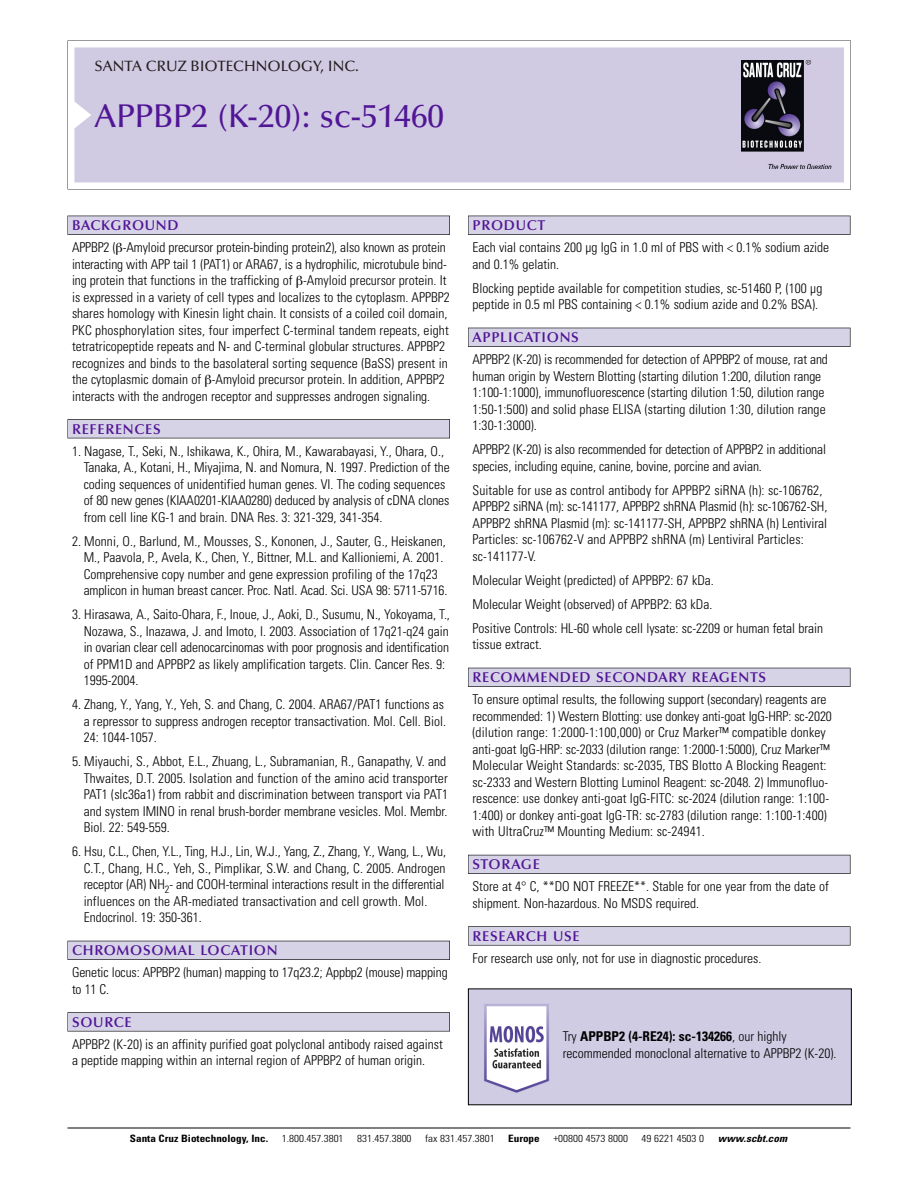
<style>
.page{position:relative;width:918px;height:1188px;background:#fff}
.page>*{position:absolute;margin:0;border:0;box-sizing:border-box;transform-origin:0 0}
.t1{font:500 33px "Optima";color:#511695}
.t2{font:500 15px "Optima";color:#231f20}
.t3{font:600 14.25px "Optima";letter-spacing:.05em;color:#511695}
.t4{font:300 condensed 13.5px/16.5px "Univers";color:#000}
.t5{font:300 condensed 10.2px "Univers";color:#000;scale:1.1 1}
.t6{font:700 condensed 10.2px "Univers";color:#000;scale:1.1 1}
.t7{font:italic 700 condensed 10.2px "Univers";letter-spacing:.005em;color:#000;scale:1.1 1}
.s1{font-weight:700}
</style>
<div class="page">
<svg style="left:68px;top:40px;width:783px;height:149px"></svg>
<div style="left:74px;top:47px;width:770px;height:135px;background:#d1cae3"></div>
<img style="left:741px;top:60px;width:90px;height:108px">
<div style="left:68px;top:216px;width:382px;height:19px;background:#525155"></div>
<div style="left:68px;top:216px;width:381px;height:18px;background:#d7d3e7"></div>
<div style="left:68px;top:419px;width:382px;height:19px;background:#525155"></div>
<div style="left:68px;top:420px;width:381px;height:18px;background:#d7d3e7"></div>
<div style="left:68px;top:941px;width:382px;height:19px;background:#525158"></div>
<div style="left:68px;top:941px;width:381px;height:18px;background:#d7d3e7"></div>
<div style="left:68px;top:1012px;width:382px;height:19px;background:#575759"></div>
<div style="left:68px;top:1013px;width:381px;height:18px;background:#d7d3e7"></div>
<div style="left:468px;top:216px;width:382px;height:19px;background:#525155"></div>
<div style="left:468px;top:216px;width:382px;height:18px;background:#d7d3e7"></div>
<div style="left:468px;top:328px;width:382px;height:19px;background:#515055"></div>
<div style="left:468px;top:328px;width:382px;height:18px;background:#d7d3e7"></div>
<div style="left:468px;top:668px;width:382px;height:19px;background:#525158"></div>
<div style="left:468px;top:668px;width:382px;height:18px;background:#d7d3e7"></div>
<div style="left:468px;top:855px;width:382px;height:19px;background:#54535a"></div>
<div style="left:468px;top:855px;width:382px;height:18px;background:#d7d3e7"></div>
<svg style="left:468px;top:926px;width:382px;height:20px"></svg>
<div style="left:468px;top:927px;width:382px;height:18px;background:#d7d3e7"></div>
<hr style="left:68px;top:1128px;width:782px;height:1px;background:#000">
<img style="left:470px;top:990px;width:380px;height:113px">
<p class="t2" style="left:94px;top:61px;width:266px">SANTA CRUZ BIOTECHNOLOGY, INC.</p>
<h1 class="t1" style="left:94px;top:103px;width:351px">APPBP2 (K-20): sc-51460</h1>
<p class="t3" style="left:72px;top:219px;width:108px">BACKGROUND</p>
<p class="t4" style="left:72px;top:240px;width:379px">APPBP2 ( -Amyloid precursor protein-binding protein2), also known as protein interacting with APP tail 1 (PAT1) or ARA67, is a hydrophilic, microtubule bind&shy;ing protein that functions in the trafficking of -Amyloid precursor protein. It is expressed in a variety of cell types and localizes to the cytoplasm. APPBP2 shares homology with Kinesin light chain. It consists of a coiled coil domain, PKC phosphorylation sites, four imperfect C-terminal tandem repeats, eight tetratricopeptide repeats and N- and C-terminal globular structures. APPBP2 recognizes and binds to the basolateral sorting sequence (BaSS) present in the cytoplasmic domain of -Amyloid precursor protein. In addition, APPBP2 interacts with the androgen receptor and suppresses androgen signaling.</p>
<p class="t3" style="left:72px;top:423px;width:90px">REFERENCES</p>
<p class="t4" style="left:84px;top:444px;width:368px;text-indent:-12px">1. Nagase, T., Seki, N., Ishikawa, K., Ohira, M., Kawarabayasi, Y., Ohara, O., Tanaka, A., Kotani, H., Miyajima, N. and Nomura, N. 1997. Prediction of the coding sequences of unidentified human genes. VI. The coding sequences of 80 new genes (KIAA0201-KIAA0280) deduced by analysis of cDNA clones from cell line KG-1 and brain. DNA Res. 3: 321-329, 341-354.</p>
<p class="t4" style="left:84px;top:534px;width:365px;text-indent:-12px">2. Monni, O., Barlund, M., Mousses, S., Kononen, J., Sauter, G., Heiskanen, M., Paavola, P., Avela, K., Chen, Y., Bittner, M.L. and Kallioniemi, A. 2001.<br>Comprehensive copy number and gene expression profiling of the 17q23 amplicon in human breast cancer. Proc. Natl. Acad. Sci. USA 98: 5711-5716.</p>
<p class="t4" style="left:84px;top:607px;width:368px;text-indent:-12px">3. Hirasawa, A., Saito-Ohara, F., Inoue, J., Aoki, D., Susumu, N., Yokoyama, T., Nozawa, S., Inazawa, J. and Imoto, I. 2003. Association of 17q21-q24 gain in ovarian clear cell adenocarcinomas with poor prognosis and identification of PPM1D and APPBP2 as likely amplification targets. Clin. Cancer Res. 9:<br>1995-2004.</p>
<p class="t4" style="left:84px;top:697px;width:364px;text-indent:-12px">4. Zhang, Y., Yang, Y., Yeh, S. and Chang, C. 2004. ARA67/PAT1 functions as a repressor to suppress androgen receptor transactivation. Mol. Cell. Biol.<br>24: 1044-1057.</p>
<p class="t4" style="left:84px;top:754px;width:366px;text-indent:-12px">5. Miyauchi, S., Abbot, E.L., Zhuang, L., Subramanian, R., Ganapathy, V. and Thwaites, D.T. 2005. Isolation and function of the amino acid transporter PAT1 (slc36a1) from rabbit and discrimination between transport via PAT1 and system IMINO in renal brush-border membrane vesicles. Mol. Membr.<br>Biol. 22: 549-559.</p>
<p class="t4" style="left:84px;top:844px;width:364px;text-indent:-12px">6. Hsu, C.L., Chen, Y.L., Ting, H.J., Lin, W.J., Yang, Z., Zhang, Y., Wang, L., Wu, C.T., Chang, H.C., Yeh, S., Pimplikar, S.W. and Chang, C. 2005. Androgen receptor (AR) NH<sub>2</sub>- and COOH-terminal interactions result in the differential influences on the AR-mediated transactivation and cell growth. Mol.<br>Endocrinol. 19: 350-361.</p>
<p class="t3" style="left:72px;top:945px;width:207px">CHROMOSOMAL LOCATION</p>
<p class="t4" style="left:72px;top:965px;width:377px">Genetic locus: APPBP2 (human) mapping to 17q23.2; Appbp2 (mouse) mapping to 11 C.</p>
<p class="t3" style="left:72px;top:1016px;width:61px">SOURCE</p>
<p class="t4" style="left:72px;top:1037px;width:372px">APPBP2 (K-20) is an affinity purified goat polyclonal antibody raised against a peptide mapping within an internal region of APPBP2 of human origin.</p>
<p class="t3" style="left:473px;top:219px;width:74px">PRODUCT</p>
<p class="t4" style="left:473px;top:240px;width:358px">Each vial contains 200 µg IgG in 1.0 ml of PBS with &lt; 0.1% sodium azide and 0.1% gelatin.</p>
<p class="t4" style="left:473px;top:281px;width:351px">Blocking peptide available for competition studies, sc-51460 P, (100 µg peptide in 0.5 ml PBS containing &lt; 0.1% sodium azide and 0.2% BSA).</p>
<p class="t3" style="left:473px;top:332px;width:108px">APPLICATIONS</p>
<p class="t4" style="left:473px;top:352px;width:357px">APPBP2 (K-20) is recommended for detection of APPBP2 of mouse, rat and human origin by Western Blotting (starting dilution 1:200, dilution range 1:100-1:1000), immunofluorescence (starting dilution 1:50, dilution range 1:50-1:500) and solid phase ELISA (starting dilution 1:30, dilution range 1:30-1:3000).</p>
<p class="t4" style="left:473px;top:442px;width:355px">APPBP2 (K-20) is also recommended for detection of APPBP2 in additional species, including equine, canine, bovine, porcine and avian.</p>
<p class="t4" style="left:473px;top:483px;width:356px">Suitable for use as control antibody for APPBP2 siRNA (h): sc-106762, APPBP2 siRNA (m): sc-141177, APPBP2 shRNA Plasmid (h): sc-106762-SH, APPBP2 shRNA Plasmid (m): sc-141177-SH, APPBP2 shRNA (h) Lentiviral Particles: sc-106762-V and APPBP2 shRNA (m) Lentiviral Particles: sc-141177-V.</p>
<p class="t4" style="left:473px;top:569px;width:352px;line-height:24px">Molecular Weight (predicted) of APPBP2: 67 kDa.<br>Molecular Weight (observed) of APPBP2: 63 kDa.<br>Positive Controls: HL-60 whole cell lysate: sc-2209 or human fetal brain</p>
<p class="t4" style="left:473px;top:637px;width:71px">tissue extract.</p>
<p class="t3" style="left:473px;top:672px;width:295px">RECOMMENDED SECONDARY REAGENTS</p>
<p class="t4" style="left:473px;top:692px;width:361px">To ensure optimal results, the following support (secondary) reagents are recommended: 1) Western Blotting: use donkey anti-goat IgG-HRP: sc-2020 (dilution range: 1:2000-1:100,000) or Cruz Marker™ compatible donkey anti-goat IgG-HRP: sc-2033 (dilution range: 1:2000-1:5000), Cruz Marker™ Molecular Weight Standards: sc-2035, TBS Blotto A Blocking Reagent: sc-2333 and Western Blotting Luminol Reagent: sc-2048. 2) Immunofluo&shy;rescence: use donkey anti-goat IgG-FITC: sc-2024 (dilution range: 1:100- 1:400) or donkey anti-goat IgG-TR: sc-2783 (dilution range: 1:100-1:400) with UltraCruz™ Mounting Medium: sc-24941.</p>
<p class="t3" style="left:473px;top:859px;width:69px">STORAGE</p>
<p class="t4" style="left:473px;top:879px;width:358px">Store at 4° C, **DO NOT FREEZE**. Stable for one year from the date of shipment. Non-hazardous. No MSDS required.</p>
<p class="t3" style="left:473px;top:930px;width:109px">RESEARCH USE</p>
<p class="t4" style="left:473px;top:951px;width:290px">For research use only, not for use in diagnostic procedures.</p>
<p class="t4" style="left:563px;top:1029px;width:275px">Try <span class="s1">APPBP2 (4-RE24): sc-134266</span>, our highly recommended monoclonal alternative to APPBP2 (K-20).</p>
<p class="t6" style="left:130px;top:1135px;width:127px">Santa Cruz Biotechnology, Inc.</p>
<p class="t5" style="left:282px;top:1135px;width:58px">1.800.457.3801</p>
<p class="t5" style="left:357px;top:1135px;width:51px">831.457.3800</p>
<p class="t5" style="left:425px;top:1135px;width:65px">fax 831.457.3801</p>
<p class="t6" style="left:508px;top:1135px;width:30px">Europe</p>
<p class="t5" style="left:553px;top:1135px;width:69px">+00800 4573 8000</p>
<p class="t5" style="left:642px;top:1135px;width:58px">49 6221 4503 0</p>
<p class="t7" style="left:718px;top:1135px;width:64px">www.scbt.com</p>
</div>
